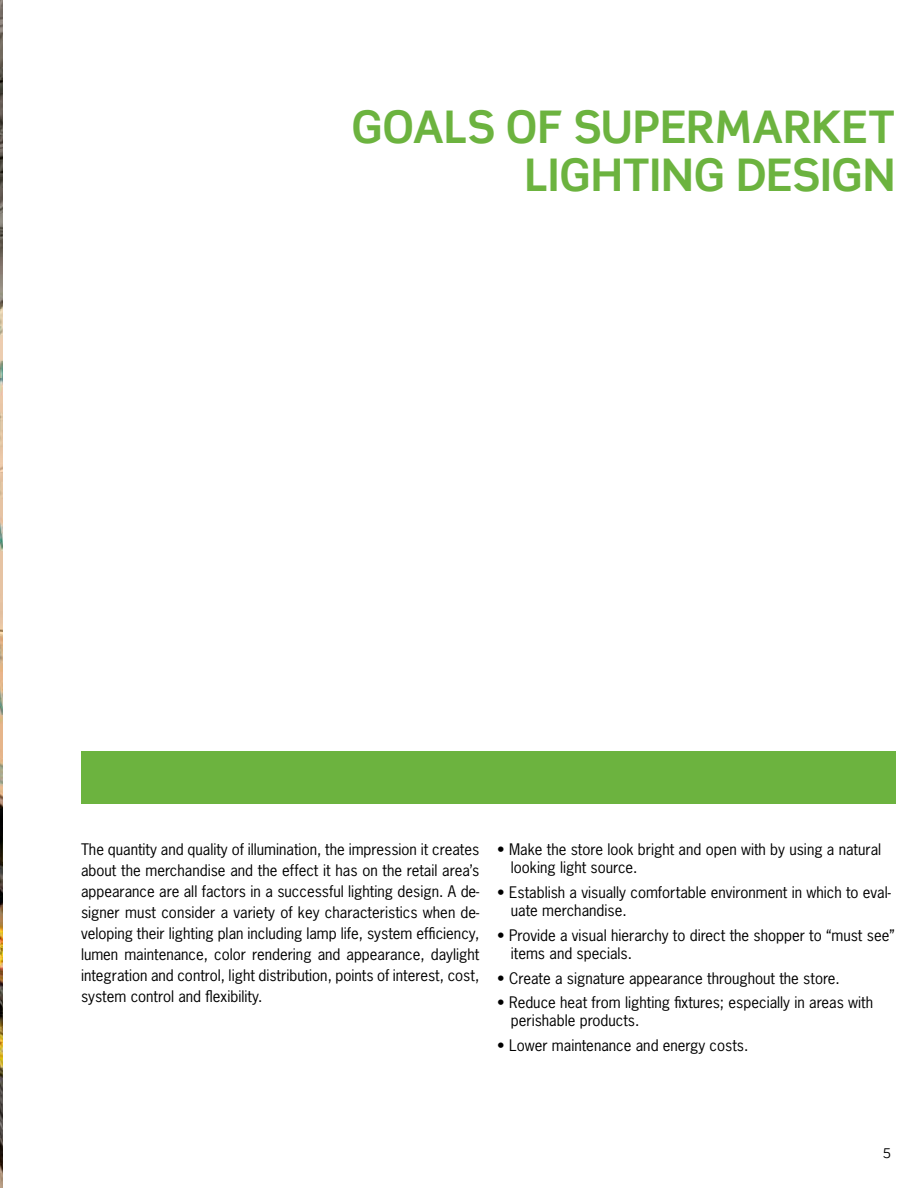
<style>
.page{position:relative;width:918px;height:1188px;background:#fff}
.page>*{position:absolute;margin:0;border:0;box-sizing:border-box;transform-origin:0 0}
.t1{font:700 45px/48px "Scene Std";letter-spacing:-.005em;color:#6cb33f;text-align:right}
.t2{font:15px/21px "News Gothic Std";color:#000}
.t3{font:13.5px "Scene Std";color:#000}
</style>
<div class="page">
<img style="left:0;top:0;width:2px;height:1188px">
<div style="left:81px;top:751px;width:815px;height:53px;background:#6cb33f"></div>
<h1 class="t1" style="left:351px;top:102px;width:546px">GOALS OF SUPERMARKET<br>LIGHTING DESIGN</h1>
<p class="t2" style="left:81px;top:839px;width:400px;text-align:justify">The quantity and quality of illumination, the impression it creates about the merchandise and the effect it has on the retail area’s appearance are all factors in a successful lighting design. A de&shy;signer must consider a variety of key characteristics when de&shy;veloping their lighting plan including lamp life, system efficiency, lumen maintenance, color rendering and appearance, daylight integration and control, light distribution, points of interest, cost, system control and flexibility.</p>
<p class="t2" style="left:511px;top:841px;width:372px;line-height:18px;text-indent:-14px">• Make the store look bright and open with by using a natural looking light source.</p>
<p class="t2" style="left:511px;top:883px;width:382px;line-height:18px;text-indent:-14px">• Establish a visually comfortable environment in which to eval&shy;uate merchandise.</p>
<p class="t2" style="left:511px;top:926px;width:385px;line-height:18px;text-indent:-14px">• Provide a visual hierarchy to direct the shopper to “must see” items and specials.</p>
<p class="t2" style="left:497px;top:967px;width:344px">• Create a signature appearance throughout the store.</p>
<p class="t2" style="left:511px;top:994px;width:364px;line-height:18px;text-indent:-14px">• Reduce heat from lighting fixtures; especially in areas with perishable products.</p>
<p class="t2" style="left:497px;top:1035px;width:253px">• Lower maintenance and energy costs.</p>
<p class="t3" style="left:883px;top:1145px;width:10px">5</p>
</div>
